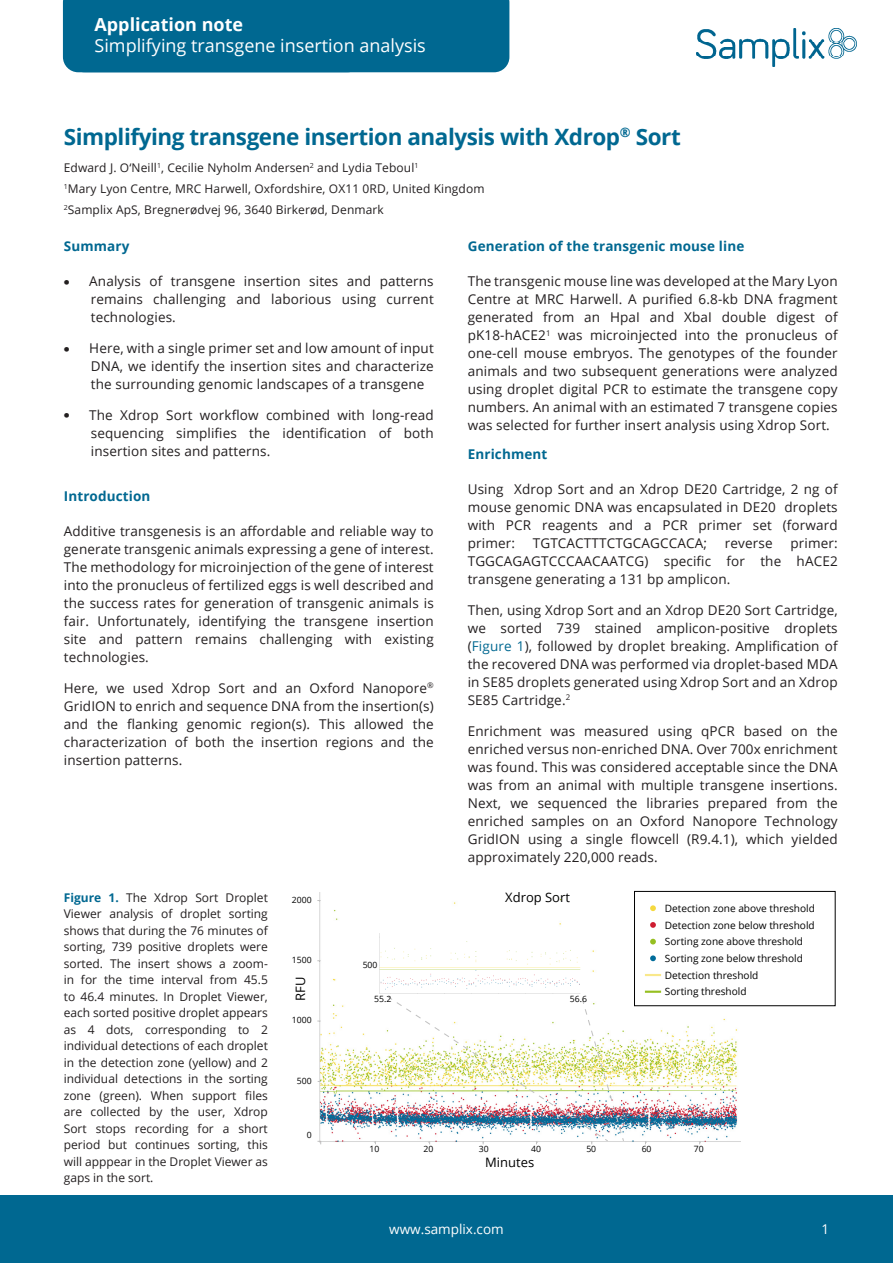
<style>
.page{position:relative;width:893px;height:1263px;background:#fff}
.page>*{position:absolute;margin:0;border:0;box-sizing:border-box;transform-origin:0 0}
.t1{font:700 22.5px "Open Sans";letter-spacing:-.02em;color:#006891}
.t2{font:18px "Open Sans";color:#fff}
.t3{font:700 18px "Open Sans";color:#fff}
.t4{font:16.5px "Open Sans";letter-spacing:-.02em;color:#fff}
.t5{font:700 16.5px "Open Sans";letter-spacing:-.02em;color:#fff}
.Copy{font:13.5px/18px "Open Sans";letter-spacing:.01em;color:#231f20;text-align:justify}
.Copy-2{font:700 13.5px "Open Sans";letter-spacing:.01em;color:#006891}
.Heading_2{font:700 13.5px "Open Sans";letter-spacing:.01em;color:#006891}
.t6{font:13.5px "Open Sans";color:#fff}
.t7{font:13.05px "Open Sans";color:#000}
.Figure_Legend_Table{font:12px/16.5px "Open Sans";color:#231f20;text-align:justify}
.Author_list{font:12px "Open Sans";letter-spacing:.01em;color:#231f20}
.t8{font:10.05px/16.6px "Open Sans";color:#000}
.t9{font:8.7px "Open Sans";color:#000}
.s1{font-family:"Arial";font-weight:700;font-size:16.5px}
.s2{color:#006891}
.s3{font-weight:700;color:#006891}
</style>
<div class="page">
<img style="left:320px;top:892px;width:420px;height:250px">
<div style="left:634px;top:891px;width:201px;height:115px;background:#fff"></div>
<div style="left:634px;top:891px;width:201px;height:115px;border:1px solid #000"></div>
<svg style="left:650px;top:905px;width:6px;height:6px"></svg>
<svg style="left:650px;top:922px;width:6px;height:6px"></svg>
<svg style="left:650px;top:939px;width:6px;height:5px"></svg>
<svg style="left:650px;top:955px;width:6px;height:6px"></svg>
<svg style="left:645px;top:974px;width:16px;height:2px"></svg>
<svg style="left:645px;top:991px;width:16px;height:2px"></svg>
<svg style="left:375px;top:989px;width:249px;height:155px"></svg>
<img style="left:380px;top:934px;width:202px;height:59px">
<div style="left:529px;top:927px;width:55px;height:15px;background:#fff"></div>
<div style="left:0;top:1195px;width:893px;height:68px;background:#006891"></div>
<div style="left:63px;top:0;width:446px;height:72px;background:#006891"></div>
<div style="left:94px;top:17px;width:392px;height:47px;background:#006891"></div>
<img style="left:697px;top:29px;width:160px;height:38px">
<p class="t5" style="left:94px;top:12px;width:133px">Application note</p>
<p class="t4" style="left:94px;top:41px;width:215px">Short title of application note</p>
<p class="t3" style="left:94px;top:11px;width:150px">Application note</p>
<p class="t2" style="left:94px;top:33px;width:333px">Simplifying transgene insertion analysis</p>
<p class="t1" style="left:64px;top:121px;width:618px">Simplifying transgene insertion analysis with Xdrop<sup>®</sup> Sort</p>
<p class="Author_list" style="left:64px;top:160px;width:356px">Edward J. O‘Neill<sup>1</sup>, Cecilie Nyholm Andersen<sup>2</sup> and Lydia Teboul<sup>1</sup></p>
<p class="Author_list" style="left:64px;top:181px;width:422px"><sup>1</sup>Mary Lyon Centre, MRC Harwell, Oxfordshire, OX11 0RD, United Kingdom</p>
<p class="Author_list" style="left:64px;top:201px;width:322px"><sup>2</sup>Samplix ApS, Bregnerødvej 96, 3640 Birkerød, Denmark</p>
<p class="Heading_2" style="left:64px;top:237px;width:67px">Summary</p>
<p class="Copy" style="left:91px;top:272px;width:344px;text-indent:-27px"><span class="s1">•</span> Analysis of transgene insertion sites and patterns remains challenging and laborious using current technologies.</p>
<p class="Copy" style="left:91px;top:339px;width:344px;text-indent:-27px"><span class="s1">•</span> Here, with a single primer set and low amount of input DNA, we identify the insertion sites and characterize the surrounding genomic landscapes of a transgene</p>
<p class="Copy" style="left:91px;top:405px;width:344px;text-indent:-27px"><span class="s1">•</span> The Xdrop Sort workflow combined with long-read sequencing simplifies the identification of both insertion sites and patterns.</p>
<p class="Heading_2" style="left:64px;top:486px;width:88px">Introduction</p>
<p class="Copy" style="left:64px;top:521px;width:372px">Additive transgenesis is an affordable and reliable way to generate transgenic animals expressing a gene of interest.<br>The methodology for microinjection of the gene of interest into the pronucleus of fertilized eggs is well described and the success rates for generation of transgenic animals is fair. Unfortunately, identifying the transgene insertion site and pattern remains challenging with existing technologies.</p>
<p class="Copy" style="left:64px;top:678px;width:371px">Here, we used Xdrop Sort and an Oxford Nanopore<sup>® </sup>GridION to enrich and sequence DNA from the insertion(s) and the flanking genomic region(s). This allowed the characterization of both the insertion regions and the insertion patterns.</p>
<p class="Copy-2" style="left:468px;top:237px;width:278px">Generation of the transgenic mouse line</p>
<p class="Copy" style="left:468px;top:272px;width:371px">The transgenic mouse line was developed at the Mary Lyon Centre at MRC Harwell. A purified 6.8-kb DNA fragment generated from an HpaI and XbaI double digest of pK18-hACE2<sup>1</sup> was microinjected into the pronucleus of one-cell mouse embryos. The genotypes of the founder animals and two subsequent generations were analyzed using droplet digital PCR to estimate the transgene copy numbers. An animal with an estimated 7 transgene copies was selected for further insert analysis using Xdrop Sort.</p>
<p class="Copy-2" style="left:468px;top:445px;width:81px">Enrichment</p>
<p class="Copy" style="left:468px;top:480px;width:371px">Using Xdrop Sort and an Xdrop DE20 Cartridge, 2 ng of mouse genomic DNA was encapsulated in DE20 droplets with PCR reagents and a PCR primer set (forward primer:</p>
<p class="Copy" style="left:468px;top:534px;width:371px;text-indent:323px">primer:<br>TGGCAGAGTCCCAACAATCG) specific for the hACE2 transgene generating a 131 bp amplicon.</p>
<p class="Copy" style="left:468px;top:600px;width:371px">Then, using Xdrop Sort and an Xdrop DE20 Sort Cartridge, we sorted 739 stained amplicon-positive droplets (<span class="s2">Figure 1</span>), followed by droplet breaking. Amplification of the recovered DNA was performed via droplet-based MDA in SE85 droplets generated using Xdrop Sort and an Xdrop SE85 Cartridge.<sup>2</sup></p>
<p class="Copy" style="left:468px;top:721px;width:371px">Enrichment was measured using qPCR based on the enriched versus non-enriched DNA. Over 700x enrichment was found. This was considered acceptable since the DNA was from an animal with multiple transgene insertions.<br>Next, we sequenced the libraries prepared from the enriched samples on an Oxford Nanopore Technology GridION using a single flowcell (R9.4.1), which yielded approximately 220,000 reads.</p>
<p class="Copy" style="left:533px;top:534px;width:176px">TGTCACTTTCTGCAGCCACA;</p>
<p class="Copy" style="left:725px;top:534px;width:49px">reverse</p>
<p class="Figure_Legend_Table" style="left:64px;top:888px;width:206px"><span class="s3">Figure 1.</span> The Xdrop Sort Droplet Viewer analysis of droplet sorting shows that during the 76 minutes of sorting, 739 positive droplets were sorted. The insert shows a zoom&shy;in for the time interval from 45.5 to 46.4 minutes. In Droplet Viewer, each sorted positive droplet appears as 4 dots, corresponding to 2 individual detections of each droplet in the detection zone (yellow) and 2 individual detections in the sorting zone (green). When support files are collected by the user, Xdrop Sort stops recording for a short period but continues sorting, this will apppear in the Droplet Viewer as gaps in the sort.</p>
<p class="t9" style="left:292px;top:894px;width:21px">2000</p>
<p class="t9" style="left:292px;top:954px;width:21px">1500</p>
<p class="t7" style="left:291px;top:1001px;width:26px;rotate:-90deg">RFU</p>
<p class="t9" style="left:292px;top:1014px;width:21px">1000</p>
<p class="t9" style="left:297px;top:1075px;width:16px">500</p>
<p class="t9" style="left:307px;top:1129px;width:6px">0</p>
<p class="t9" style="left:363px;top:959px;width:16px">500</p>
<p class="t7" style="left:505px;top:888px;width:66px">Xdrop Sort</p>
<p class="t9" style="left:374px;top:992px;width:19px">55.2</p>
<p class="t9" style="left:570px;top:992px;width:19px">56.6</p>
<p class="t8" style="left:665px;top:900px;width:152px">Detection zone above threshold<br>Detection zone below threshold<br>Sorting zone above threshold<br>Sorting zone below threshold<br>Detection threshold<br>Sorting threshold</p>
<p class="t9" style="left:370px;top:1143px;width:11px">10</p>
<p class="t9" style="left:423px;top:1143px;width:11px">20</p>
<p class="t9" style="left:479px;top:1143px;width:11px">30</p>
<p class="t9" style="left:531px;top:1143px;width:11px">40</p>
<p class="t9" style="left:586px;top:1143px;width:11px">50</p>
<p class="t9" style="left:642px;top:1143px;width:11px">60</p>
<p class="t7" style="left:485px;top:1153px;width:51px">Minutes</p>
<p class="t9" style="left:694px;top:1143px;width:11px">70</p>
<p class="t6" style="left:389px;top:1220px;width:116px">www.samplix.com</p>
<p class="t6" style="left:821px;top:1220px;width:9px">1</p>
</div>
